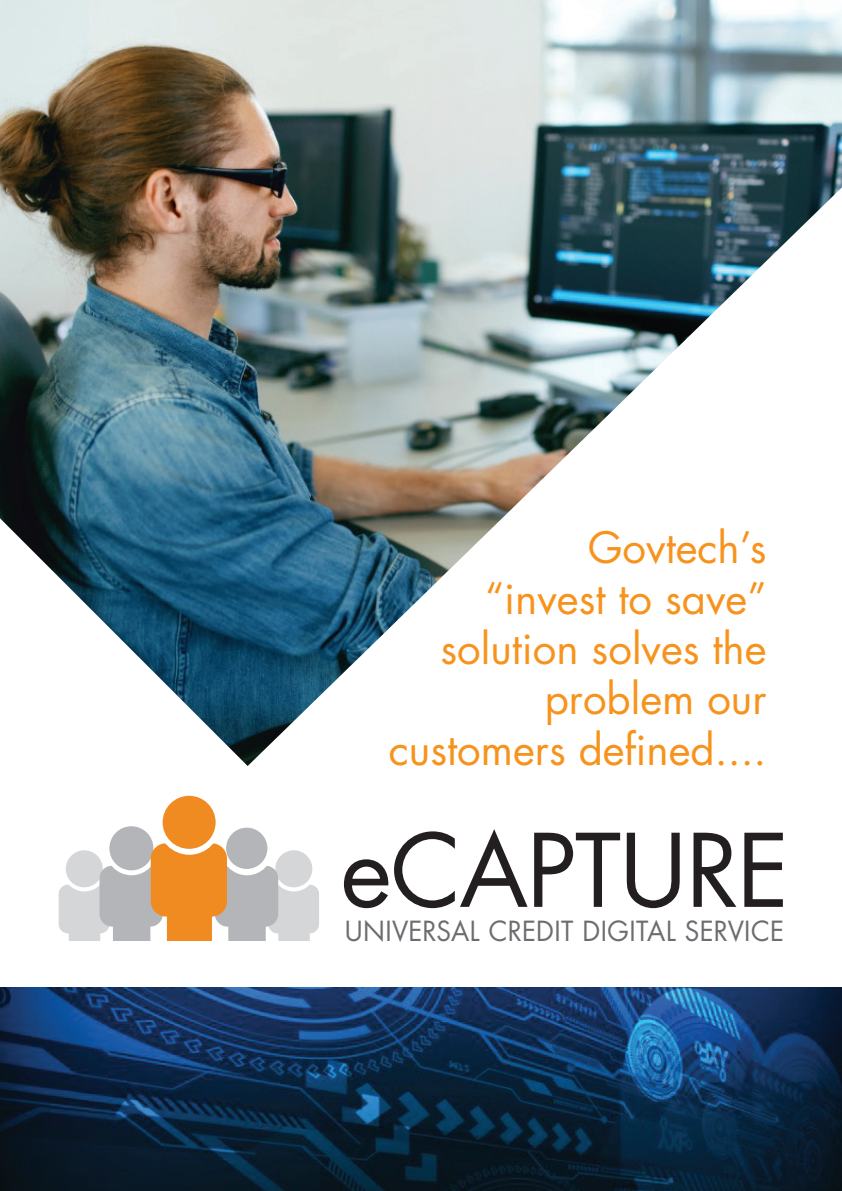
<style>
.page{position:relative;width:842px;height:1191px;background:#fff}
.page>*{position:absolute;margin:0;border:0;box-sizing:border-box;transform-origin:0 0}
.t1{font:98.4px "Futura Std";letter-spacing:-.015em;color:#231f20}
.t2{font:42px/50.4px "Futura Std";color:#f7931d;text-align:right}
.t3{font:27px "Futura Std";letter-spacing:.01em;color:#6c6d70}
</style>
<div class="page">
<div style="left:267px;top:883px;width:53px;height:51px;background:#d5d6d8;border-radius:11px"></div>
<div style="left:266px;top:882px;width:55px;height:53px;border:2px solid #fff;border-radius:11px"></div>
<div style="left:272px;top:848px;width:44px;height:43px;background:#fff;border-radius:50%"></div>
<div style="left:275px;top:850px;width:37px;height:37px;background:#d5d6d8;border-radius:50%"></div>
<div style="left:278px;top:927px;width:32px;height:49px;background:#d5d6d8;border-radius:5px"></div>
<div style="left:57px;top:883px;width:54px;height:51px;background:#d5d6d8;border-radius:11px"></div>
<div style="left:56px;top:882px;width:56px;height:53px;border:2px solid #fff;border-radius:11px"></div>
<div style="left:63px;top:848px;width:43px;height:43px;background:#fff;border-radius:50%"></div>
<div style="left:66px;top:850px;width:37px;height:37px;background:#d5d6d8;border-radius:50%"></div>
<div style="left:69px;top:927px;width:31px;height:49px;background:#d5d6d8;border-radius:5px"></div>
<div style="left:99px;top:865px;width:64px;height:61px;background:#b4b5b8;border-radius:13px"></div>
<div style="left:106px;top:823px;width:51px;height:52px;background:#fff;border-radius:50%"></div>
<div style="left:109px;top:826px;width:44px;height:44px;background:#b4b5b8;border-radius:50%"></div>
<div style="left:113px;top:918px;width:37px;height:58px;background:#b4b5b8;border-radius:6px"></div>
<div style="left:215px;top:865px;width:63px;height:61px;background:#b4b5b8;border-radius:13px"></div>
<div style="left:221px;top:823px;width:52px;height:52px;background:#fff;border-radius:50%"></div>
<div style="left:225px;top:826px;width:44px;height:44px;background:#b4b5b8;border-radius:50%"></div>
<div style="left:223px;top:825px;width:47px;height:46px;border:3px solid #fff;border-radius:50%"></div>
<div style="left:228px;top:918px;width:38px;height:58px;background:#b4b5b8;border-radius:6px"></div>
<div style="left:151px;top:843px;width:76px;height:73px;background:#f08b21;border-radius:15px"></div>
<div style="left:158px;top:793px;width:62px;height:61px;background:#fff;border-radius:50%"></div>
<div style="left:163px;top:796px;width:53px;height:53px;background:#f08b21;border-radius:50%"></div>
<div style="left:167px;top:906px;width:45px;height:70px;background:#f08b21;border-radius:7px"></div>
<div style="left:42px;top:941px;width:284px;height:48px;background:#fff"></div>
<img style="left:0;top:0;width:842px;height:496px">
<img style="left:224px;top:182px;width:618px;height:582px">
<svg style="left:0;top:496px;width:250px;height:270px"></svg>
<img style="left:0;top:987px;width:842px;height:204px">
<p class="t2" style="left:389px;top:523px;width:379px">Govtech’s<br>“invest to save” solution solves the problem our customers defined....</p>
<h1 class="t1" style="left:341px;top:808px;width:450px">eCAPTURE</h1>
<p class="t3" style="left:345px;top:914px;width:441px">UNIVERSAL CREDIT DIGITAL SERVICE</p>
</div>
